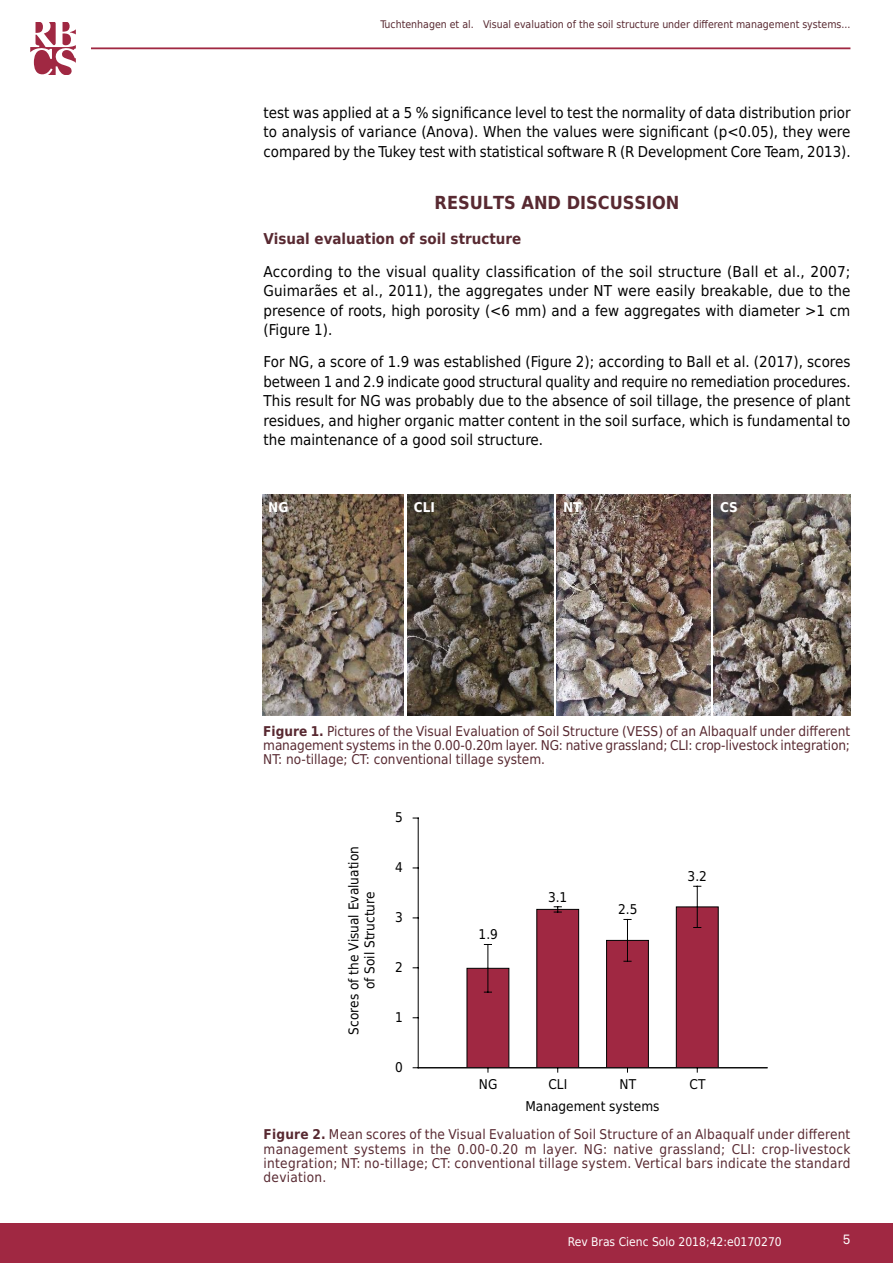
<style>
.page{position:relative;width:893px;height:1263px;background:#fff}
.page>*{position:absolute;margin:0;border:0;box-sizing:border-box;transform-origin:0 0}
.t1{font:700 18px "DejaVu Sans Condensed";color:#582931}
.t2{font:15px/19.5px "DejaVu Sans Condensed";color:#000;text-align:justify}
.t3{font:700 15px "DejaVu Sans Condensed";color:#582931}
.t4{font:13.5px/14.2px "DejaVu Sans Condensed";color:#582931;text-align:justify}
.t5{font:13.5px/16.2px "DejaVu Sans Condensed";color:#000;text-align:center}
.t6{font:700 13.5px "DejaVu Sans Condensed";color:#fff}
.t7{font:13.5px "Akkurat Pro";color:#fff}
.t8{font:12px "DejaVu Sans Condensed";color:#fff}
.t9{font:10.5px "DejaVu Sans Condensed";color:#582931}
.s1{font-weight:700}
</style>
<div class="page">
<div style="left:0;top:1223px;width:893px;height:40px;background:#a02842"></div>
<hr style="left:91px;top:47px;width:759px;height:2px;background:#a02842">
<svg style="left:30px;top:22px;width:46px;height:52px"></svg>
<img style="left:263px;top:495px;width:141px;height:220px">
<img style="left:556px;top:495px;width:155px;height:220px">
<img style="left:714px;top:495px;width:136px;height:220px">
<img style="left:407px;top:495px;width:146px;height:220px">
<hr style="left:418px;top:818px;width:1px;height:250px;background:#000">
<div style="left:467px;top:968px;width:42px;height:100px;background:#a02842"></div>
<svg style="left:484px;top:944px;width:7px;height:49px"></svg>
<div style="left:536px;top:909px;width:43px;height:159px;background:#a02842;border:1px solid #000"></div>
<svg style="left:554px;top:906px;width:7px;height:7px"></svg>
<div style="left:606px;top:940px;width:43px;height:128px;background:#a02842;border:1px solid #000"></div>
<svg style="left:624px;top:919px;width:7px;height:43px"></svg>
<div style="left:676px;top:906px;width:43px;height:162px;background:#a02842;border:1px solid #000"></div>
<svg style="left:694px;top:886px;width:7px;height:42px"></svg>
<hr style="left:418px;top:1067px;width:349px;height:1px;background:#000">
<p class="t9" style="left:380px;top:16px;width:472px">Tuchtenhagen et al. Visual evaluation of the soil structure under different management systems...</p>
<p class="t2" style="left:264px;top:102px;width:588px">test was applied at a 5 % significance level to test the normality of data distribution prior to analysis of variance (Anova). When the values were significant (p&lt;0.05), they were compared by the Tukey test with statistical software R (R Development Core Team, 2013).</p>
<p class="t1" style="left:435px;top:188px;width:246px">RESULTS AND DISCUSSION</p>
<p class="t3" style="left:264px;top:227px;width:259px">Visual evaluation of soil structure</p>
<p class="t2" style="left:264px;top:261px;width:588px">According to the visual quality classification of the soil structure (Ball et al., 2007; Guimarães et al., 2011), the aggregates under NT were easily breakable, due to the presence of roots, high porosity (&lt;6 mm) and a few aggregates with diameter &gt;1 cm (Figure 1).</p>
<p class="t2" style="left:264px;top:352px;width:588px">For NG, a score of 1.9 was established (Figure 2); according to Ball et al. (2017), scores between 1 and 2.9 indicate good structural quality and require no remediation procedures.<br>This result for NG was probably due to the absence of soil tillage, the presence of plant residues, and higher organic matter content in the soil surface, which is fundamental to the maintenance of a good soil structure.</p>
<p class="t6" style="left:268px;top:496px;width:22px">NG</p>
<p class="t6" style="left:414px;top:496px;width:23px">CLI</p>
<p class="t6" style="left:563px;top:496px;width:20px">NT</p>
<p class="t6" style="left:720px;top:496px;width:19px">CS</p>
<p class="t4" style="left:263px;top:723px;width:588px"><span class="s1">Figure 1.</span> Pictures of the Visual Evaluation of Soil Structure (VESS) of an Albaqualf under different management systems in the 0.00-0.20m layer. NG: native grassland; CLI: crop-livestock integration; NT: no-tillage; CT: conventional tillage system.</p>
<p class="t5" style="left:345px;top:1034px;width:190px;rotate:-90deg">Scores of the Visual Evaluation of Soil Structure</p>
<p class="t5" style="left:395px;top:809px;width:9px">5</p>
<p class="t5" style="left:395px;top:859px;width:9px">4</p>
<p class="t5" style="left:395px;top:909px;width:9px">3</p>
<p class="t5" style="left:395px;top:958px;width:9px">2</p>
<p class="t5" style="left:395px;top:1008px;width:9px">1</p>
<p class="t5" style="left:395px;top:1058px;width:9px">0</p>
<p class="t5" style="left:479px;top:926px;width:21px">1.9</p>
<p class="t5" style="left:548px;top:889px;width:21px">3.1</p>
<p class="t5" style="left:618px;top:901px;width:21px">2.5</p>
<p class="t5" style="left:688px;top:868px;width:21px">3.2</p>
<p class="t5" style="left:479px;top:1076px;width:20px">NG</p>
<p class="t5" style="left:548px;top:1076px;width:20px">CLI</p>
<p class="t5" style="left:620px;top:1076px;width:18px">NT</p>
<p class="t5" style="left:690px;top:1076px;width:17px">CT</p>
<p class="t5" style="left:525px;top:1098px;width:136px">Management systems</p>
<p class="t4" style="left:264px;top:1127px;width:588px"><span class="s1">Figure 2.</span> Mean scores of the Visual Evaluation of Soil Structure of an Albaqualf under different management systems in the 0.00-0.20 m layer. NG: native grassland; CLI: crop-livestock integration; NT: no-tillage; CT: conventional tillage system. Vertical bars indicate the standard deviation.</p>
<p class="t8" style="left:568px;top:1231px;width:215px">Rev Bras Cienc Solo 2018;42:e0170270</p>
<p class="t7" style="left:843px;top:1231px;width:9px">5</p>
</div>
